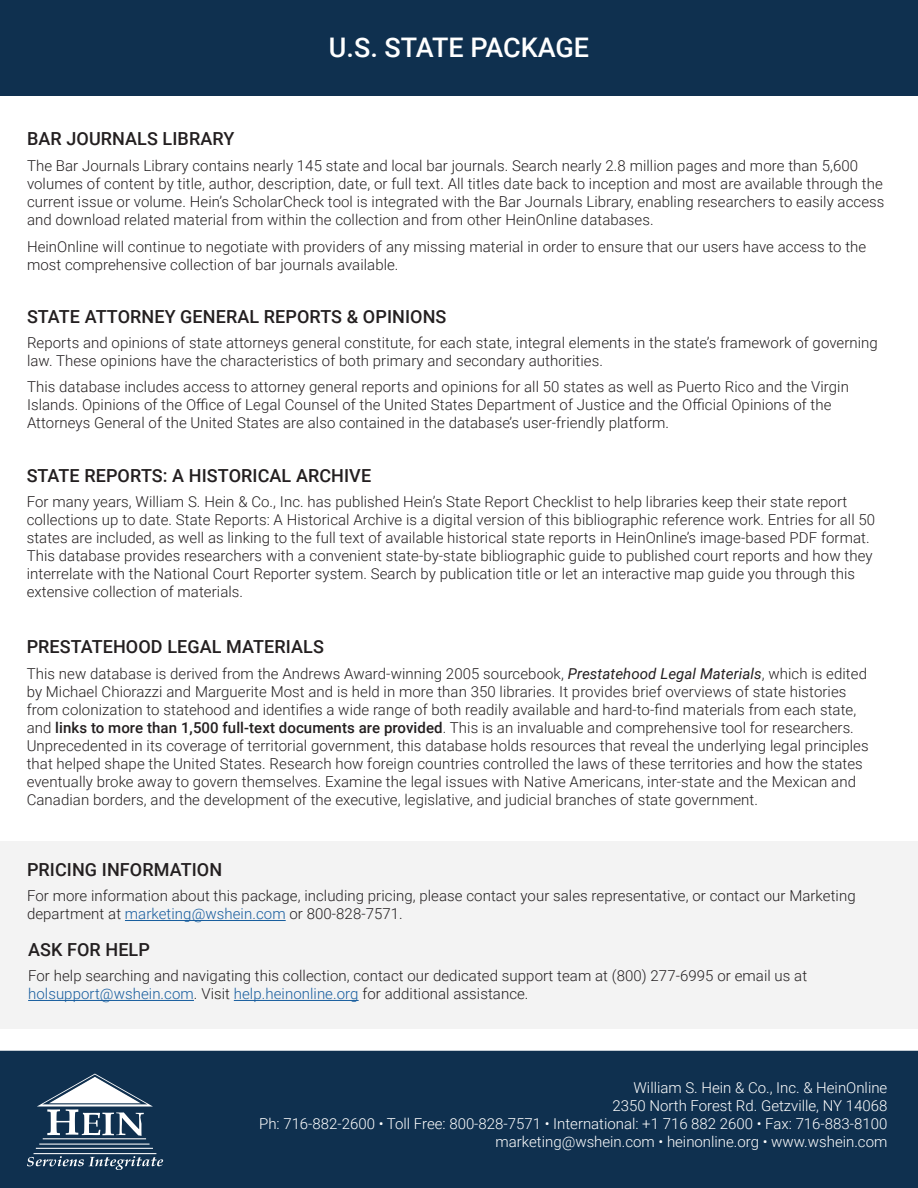
<style>
.page{position:relative;width:918px;height:1188px;background:#fff}
.page>*{position:absolute;margin:0;border:0;box-sizing:border-box;transform-origin:0 0}
.t1{font:500 27px "Roboto";letter-spacing:-.005em;color:#fff}
.t2{font:500 18px "Roboto";letter-spacing:.005em;color:#231f20}
.t3{font:300 15px/18px "Roboto";letter-spacing:.005em;color:#231f20}
.t4{font:300 15px "Roboto";color:#fff}
.s1{font-weight:400;font-style:italic}
.s2{font-weight:500}
.s3{color:#175d9e}
</style>
<div class="page">
<div style="left:0;top:841px;width:918px;height:187px;background:#f3f3f3"></div>
<div style="left:0;top:0;width:918px;height:96px;background:#0f304f"></div>
<div style="left:0;top:1051px;width:918px;height:137px;background:#0f304f"></div>
<svg style="left:27px;top:1074px;width:136px;height:96px"></svg>
<hr style="left:125px;top:920px;width:161px;height:1px;background:#175d9e">
<hr style="left:28px;top:1000px;width:166px;height:1px;background:#175d9e">
<hr style="left:234px;top:1000px;width:125px;height:1px;background:#175d9e">
<p class="t1" style="left:329px;top:29px;width:262px">U.S. STATE PACKAGE</p>
<p class="t2" style="left:27px;top:126px;width:209px">BAR JOURNALS LIBRARY</p>
<p class="t3" style="left:27px;top:156px;width:859px">The Bar Journals Library contains nearly 145 state and local bar journals. Search nearly 2.8 million pages and more than 5,600 volumes of content by title, author, description, date, or full text. All titles date back to inception and most are available through the current issue or volume. Hein’s ScholarCheck tool is integrated with the Bar Journals Library, enabling researchers to easily access and download related material from within the collection and from other HeinOnline databases.</p>
<p class="t3" style="left:27px;top:237px;width:841px">HeinOnline will continue to negotiate with providers of any missing material in order to ensure that our users have access to the most comprehensive collection of bar journals available.</p>
<p class="t2" style="left:27px;top:304px;width:421px">STATE ATTORNEY GENERAL REPORTS &amp; OPINIONS</p>
<p class="t3" style="left:27px;top:334px;width:852px">Reports and opinions of state attorneys general constitute, for each state, integral elements in the state’s framework of governing law. These opinions have the characteristics of both primary and secondary authorities.</p>
<p class="t3" style="left:27px;top:377px;width:824px">This database includes access to attorney general reports and opinions for all 50 states as well as Puerto Rico and the Virgin<br>Islands. Opinions of the Office of Legal Counsel of the United States Department of Justice and the Official Opinions of the<br>Attorneys General of the United States are also contained in the database’s user-friendly platform.</p>
<p class="t2" style="left:27px;top:463px;width:346px">STATE REPORTS: A HISTORICAL ARCHIVE</p>
<p class="t3" style="left:27px;top:492px;width:850px">For many years, William S. Hein &amp; Co., Inc. has published Hein’s State Report Checklist to help libraries keep their state report collections up to date. State Reports: A Historical Archive is a digital version of this bibliographic reference work. Entries for all 50 states are included, as well as linking to the full text of available historical state reports in HeinOnline’s image-based PDF format.<br>This database provides researchers with a convenient state-by-state bibliographic guide to published court reports and how they interrelate with the National Court Reporter system. Search by publication title or let an interactive map guide you through this extensive collection of materials.</p>
<p class="t2" style="left:27px;top:634px;width:299px">PRESTATEHOOD LEGAL MATERIALS</p>
<p class="t3" style="left:27px;top:664px;width:844px">This new database is derived from the Andrews Award-winning 2005 sourcebook, <span class="s1">Prestatehood Legal Materials</span>, which is edited by Michael Chiorazzi and Marguerite Most and is held in more than 350 libraries. It provides brief overviews of state histories from colonization to statehood and identifies a wide range of both readily available and hard-to-find materials from each state, and <span class="s2">links to more than 1,500 full-text documents are provided</span>. This is an invaluable and comprehensive tool for researchers.<br>Unprecedented in its coverage of territorial government, this database holds resources that reveal the underlying legal principles that helped shape the United States. Research how foreign countries controlled the laws of these territories and how the states eventually broke away to govern themselves. Examine the legal issues with Native Americans, inter-state and the Mexican and Canadian borders, and the development of the executive, legislative, and judicial branches of state government.</p>
<p class="t2" style="left:27px;top:857px;width:197px">PRICING INFORMATION</p>
<p class="t3" style="left:27px;top:887px;width:830px">For more information about this package, including pricing, please contact your sales representative, or contact our Marketing department at <span class="s3">marketing@wshein.com</span> or 800-828-7571.</p>
<p class="t2" style="left:28px;top:937px;width:123px">ASK FOR HELP</p>
<p class="t3" style="left:28px;top:966px;width:781px">For help searching and navigating this collection, contact our dedicated support team at (800) 277-6995 or email us at <span class="s3">holsupport@wshein.com</span>. Visit <span class="s3">help.heinonline.org</span> for additional assistance.</p>
<p class="t4" style="left:634px;top:1077px;width:255px">William S. Hein &amp; Co., Inc. &amp; HeinOnline</p>
<p class="t4" style="left:613px;top:1095px;width:276px">2350 North Forest Rd. Getzville, NY 14068</p>
<p class="t4" style="left:259px;top:1113px;width:630px">Ph: 716-882-2600 • Toll Free: 800-828-7571 • International: +1 716 882 2600 • Fax: 716-883-8100</p>
<p class="t4" style="left:496px;top:1131px;width:393px">marketing@wshein.com • heinonline.org • www.wshein.com</p>
</div>
